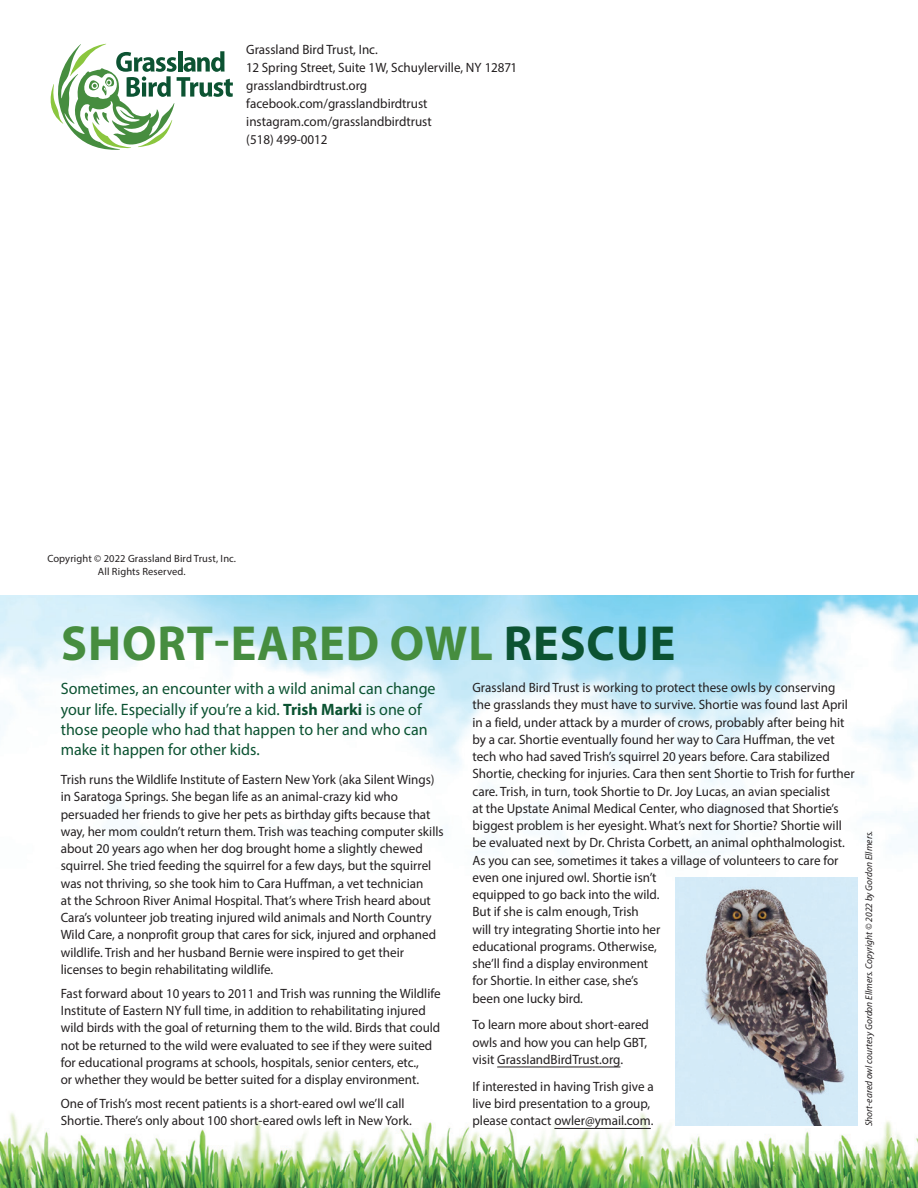
<style>
.page{position:relative;width:918px;height:1188px;background:#fff}
.page>*{position:absolute;margin:0;border:0;box-sizing:border-box;transform-origin:0 0}
.t1{font:700 49.5px "Myriad Pro";letter-spacing:.02em;color:#468d3f}
.t2{font:16.5px/20.2px "Myriad Pro";color:#0c5332}
.t3{font:13.5px/17.2px "Myriad Pro";color:#231f20}
.t4{font:10.5px/12.6px "Myriad Pro";letter-spacing:.01em;color:#231f20;text-align:center}
.t5{font:italic 9.75px "Myriad Pro";color:#231f20}
.s1{color:#0c5332}
.s2{font-weight:700}
</style>
<div class="page">
<img style="left:0;top:595px;width:918px;height:593px">
<svg style="left:51px;top:44px;width:182px;height:106px"></svg>
<hr style="left:497px;top:1067px;width:123px;height:1px;background:#231f20">
<hr style="left:554px;top:1128px;width:97px;height:1px;background:#231f20">
<img style="left:675px;top:877px;width:182px;height:248px">
<p class="t3" style="left:246px;top:40px;width:272px;line-height:18px">Grassland Bird Trust, Inc.<br>12 Spring Street, Suite 1W, Schuylerville, NY 12871 grasslandbirdtrust.org facebook.com/grasslandbirdtrust instagram.com/grasslandbirdtrust<br>(518) 499-0012</p>
<p class="t4" style="left:47px;top:552px;width:190px">Copyright © 2022 Grassland Bird Trust, Inc.<br>All Rights Reserved.</p>
<h1 class="t1" style="left:61px;top:611px;width:616px">SHORT-EARED OWL <span class="s1">RESCUE</span></h1>
<p class="t2" style="left:61px;top:678px;width:376px">Sometimes, an encounter with a wild animal can change your life. Especially if you’re a kid. <span class="s2">Trish Marki</span> is one of those people who had that happen to her and who can make it happen for other kids.</p>
<p class="t3" style="left:61px;top:771px;width:385px">Trish runs the Wildlife Institute of Eastern New York (aka Silent Wings) in Saratoga Springs. She began life as an animal-crazy kid who persuaded her friends to give her pets as birthday gifts because that way, her mom couldn’t return them. Trish was teaching computer skills about 20 years ago when her dog brought home a slightly chewed squirrel. She tried feeding the squirrel for a few days, but the squirrel was not thriving, so she took him to Cara Huffman, a vet technician<br>at the Schroon River Animal Hospital. That’s where Trish heard about Cara’s volunteer job treating injured wild animals and North Country Wild Care, a nonprofit group that cares for sick, injured and orphaned wildlife. Trish and her husband Bernie were inspired to get their licenses to begin rehabilitating wildlife.</p>
<p class="t3" style="left:61px;top:985px;width:381px">Fast forward about 10 years to 2011 and Trish was running the Wildlife Institute of Eastern NY full time, in addition to rehabilitating injured wild birds with the goal of returning them to the wild. Birds that could not be returned to the wild were evaluated to see if they were suited for educational programs at schools, hospitals, senior centers, etc.,<br>or whether they would be better suited for a display environment.</p>
<p class="t3" style="left:61px;top:1095px;width:353px">One of Trish’s most recent patients is a short-eared owl we’ll call<br>Shortie. There’s only about 100 short-eared owls left in New York.</p>
<p class="t3" style="left:472px;top:679px;width:384px">Grassland Bird Trust is working to protect these owls by conserving the grasslands they must have to survive. Shortie was found last April in a field, under attack by a murder of crows, probably after being hit by a car. Shortie eventually found her way to Cara Huffman, the vet tech who had saved Trish’s squirrel 20 years before. Cara stabilized Shortie, checking for injuries. Cara then sent Shortie to Trish for further care. Trish, in turn, took Shortie to Dr. Joy Lucas, an avian specialist<br>at the Upstate Animal Medical Center, who diagnosed that Shortie’s biggest problem is her eyesight. What’s next for Shortie? Shortie will be evaluated next by Dr. Christa Corbett, an animal ophthalmologist.<br>As you can see, sometimes it takes a village of volunteers to care for even one injured owl. Shortie isn’t<br>equipped to go back into the wild.<br>But if she is calm enough, Trish<br>will try integrating Shortie into her<br>educational programs. Otherwise,<br>she’ll find a display environment<br>for Shortie. In either case, she’s<br>been one lucky bird.</p>
<p class="t3" style="left:472px;top:1016px;width:178px">To learn more about short-eared owls and how you can help GBT, visit GrasslandBirdTrust.org.</p>
<p class="t3" style="left:472px;top:1078px;width:183px">If interested in having Trish give a live bird presentation to a group, please contact owler@ymail.com.</p>
<p class="t5" style="left:863px;top:1126px;width:297px;rotate:-90deg">Short-eared owl courtesy Gordon Ellmers. Copyright © 2022 by Gordon Ellmers.</p>
</div>
